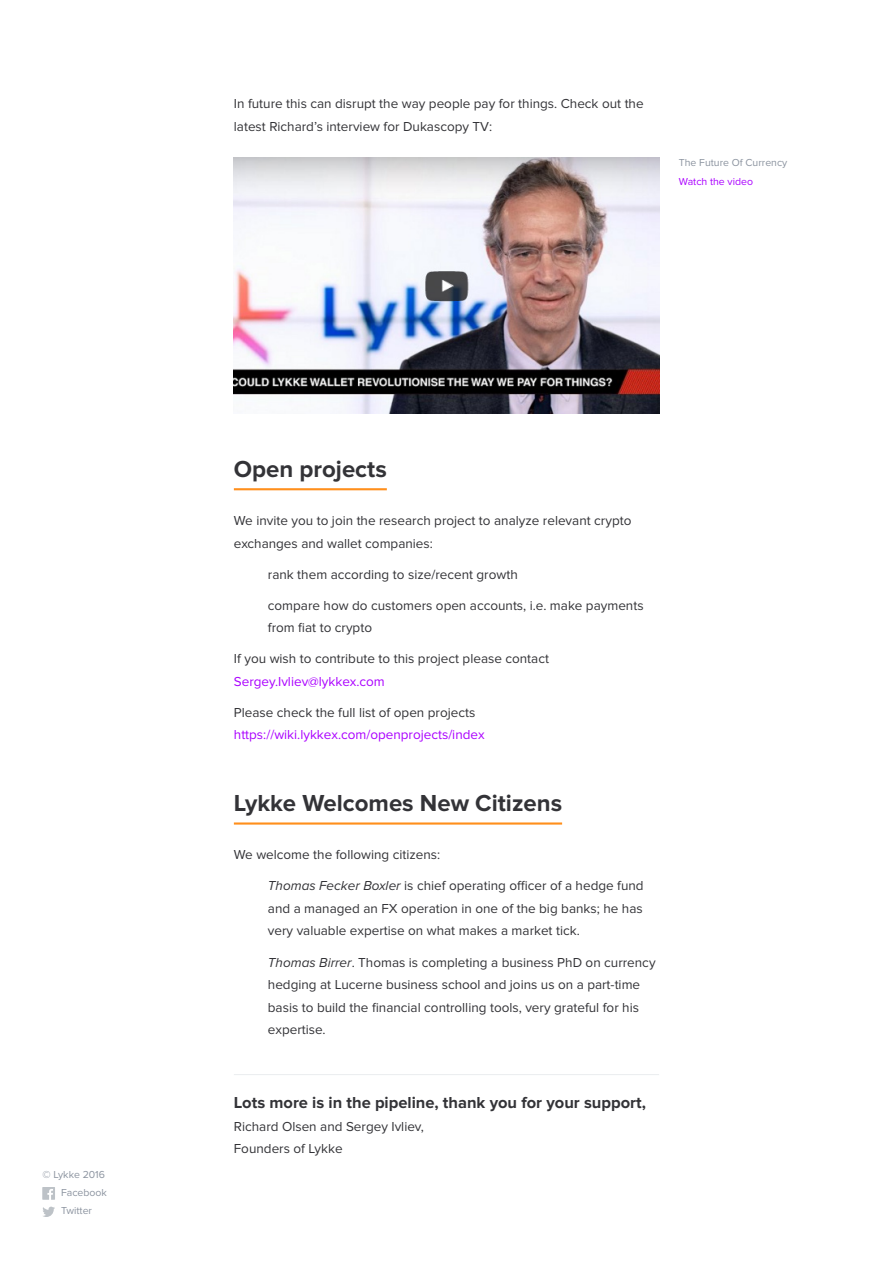
<style>
.page{position:relative;width:893px;height:1263px;background:#fff}
.page>*{position:absolute;margin:0;border:0;box-sizing:border-box;transform-origin:0 0}
.t1{font:700 24px "Proxima Nova";color:#333337}
.t2{font:700 16.5px "Proxima Nova";color:#333337}
.t3{font:13.5px/22.5px "Proxima Nova";color:#333337}
.t4{font:13.5px/22.5px "Proxima Nova";color:#ab00ff}
.callout{font:10.5px/18px "Proxima Nova";color:#8c94a0}
.callout-2{font:10.5px "Proxima Nova";color:#ab00ff}
.s1{color:#ab00ff}
.s2{color:#333337}
.s3{font-style:italic}
</style>
<div class="page">
<svg style="left:42px;top:1187px;width:13px;height:13px"></svg>
<svg style="left:42px;top:1206px;width:13px;height:11px"></svg>
<hr style="left:234px;top:1074px;width:425px;height:1px;background:#eaedef">
<img style="left:234px;top:157px;width:425px;height:256px">
<hr style="left:234px;top:488px;width:153px;height:2px;background:#ff8f1c">
<hr style="left:234px;top:822px;width:328px;height:2px;background:#ff8f1c">
<p class="callout" style="left:61px;top:1165px;width:47px;text-indent:-19px">© Lykke 2016<br>Facebook<br>Twitter</p>
<p class="t3" style="left:234px;top:93px;width:411px">In future this can disrupt the way people pay for things. Check out the latest Richard s’ interview for Dukascopy TV:</p>
<p class="callout" style="left:679px;top:153px;width:110px">The Future Of Currency</p>
<p class="callout-2" style="left:679px;top:175px;width:76px">Watch the video</p>
<h1 class="t1" style="left:234px;top:455px;width:154px">Open projects</h1>
<p class="t3" style="left:234px;top:510px;width:399px">We invite you to join the research project to analyze relevant crypto exchanges and wallet companies:</p>
<p class="t3" style="left:268px;top:563px;width:251px">rank them according to size/recent growth</p>
<p class="t3" style="left:268px;top:594px;width:377px">compare how do customers open accounts .e. i, make payments from fiat to crypto</p>
<p class="t3" style="left:234px;top:648px;width:317px">If you wish to contribute to this project please contact<br><span class="s1">Sergey.Ivliev@lykkex.com</span></p>
<p class="t4" style="left:234px;top:701px;width:252px"><span class="s2">Please check the full list of open projects </span>https://wiki.lykkex.com/openprojects/index</p>
<h1 class="t1" style="left:234px;top:789px;width:330px">Lykke Welcomes New Citizens</h1>
<p class="t3" style="left:234px;top:844px;width:208px">We welcome the following citizens:</p>
<p class="t3" style="left:268px;top:875px;width:377px;text-align:justify"><span class="s3">Thomas Fecker Boxler</span> is chief operating officer of a hedge fund and a managed an FX operation in one of the big banks; he has very valuable expertise on what makes a market tick.</p>
<p class="t3" style="left:268px;top:951px;width:389px"><span class="s3">Thomas Birrer</span>. Thomas is completing a business PhD on currency hedging at Lucerne business school and joins us on a part-time basis to build the financial controlling tools, very grateful for his expertise.</p>
<p class="t2" style="left:234px;top:1093px;width:414px">Lots more is in the pipeline, thank you for your support,</p>
<p class="t3" style="left:234px;top:1115px;width:191px">Richard Olsen and Sergey Ivliev,<br>Founders of Lykke</p>
</div>
